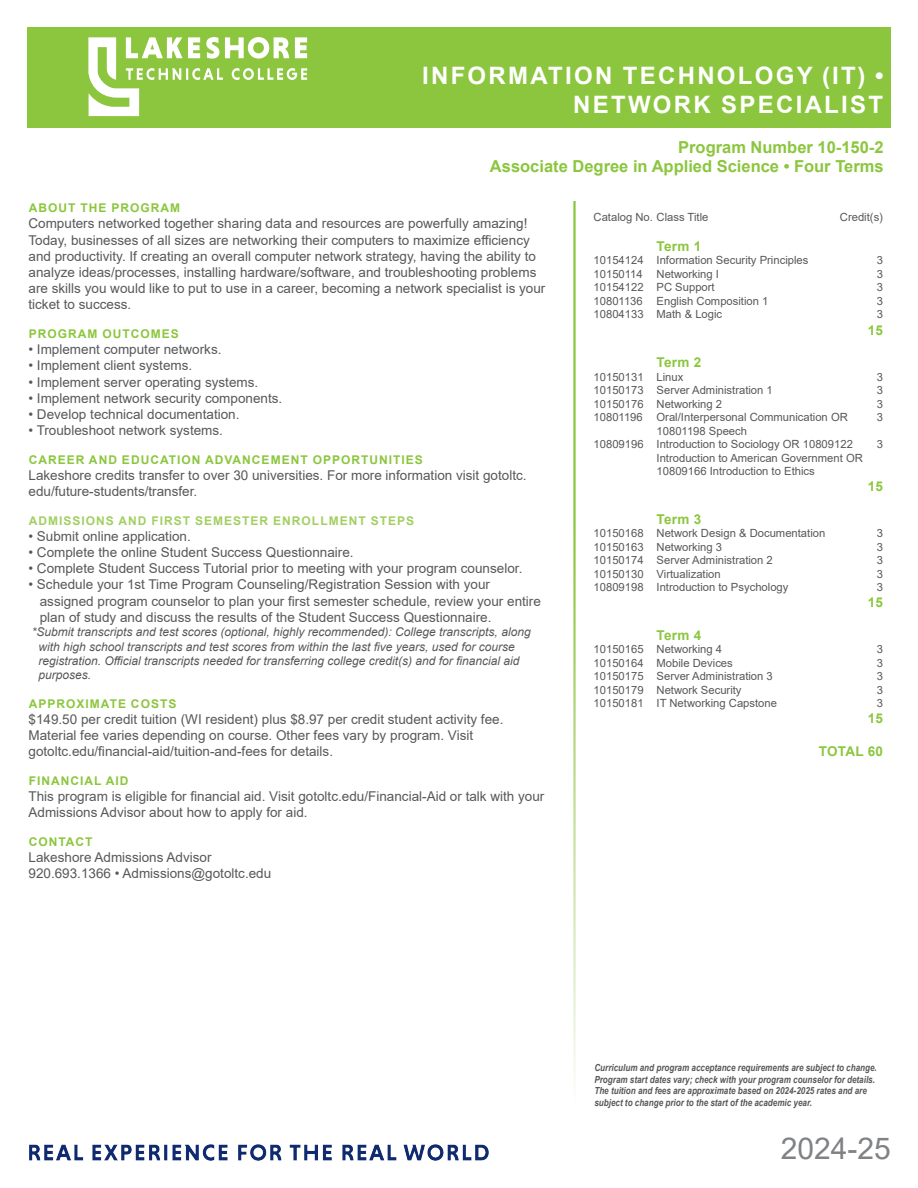
<style>
.page{position:relative;width:918px;height:1188px;background:#fff}
.page>*{position:absolute;margin:0;border:0;box-sizing:border-box;transform-origin:0 0}
.t1{font:30px "Arial";color:#808285}
.t2{font:700 24px "Arial";letter-spacing:.095em;color:#fff}
.t3{font:700 16.5px "Arial";color:#8bc63e}
.Bullet_List{font:13.5px/16.2px "Arial";color:#57585a}
.t4{font:700 13.5px "Arial";letter-spacing:.02em;color:#8bc63e}
.t5{font:italic 12px "Arial";color:#57585a}
.t6{font:700 12px "Arial";letter-spacing:.085em;color:#8bc63e}
.Bullet_List-2{font:700 12px "Arial";letter-spacing:.085em;color:#a2cf62}
.t7{font:11.25px "Arial";color:#57585a}
.t8{font:italic 700 9.75px/11.7px "Arial";color:#57585a;scale:.83 1}
</style>
<div class="page">
<div style="left:27px;top:27px;width:864px;height:100px;background:#8bc63e"></div>
<svg style="left:88px;top:37px;width:219px;height:79px"></svg>
<img style="left:29px;top:1144px;width:460px;height:17px">
<p class="t2" style="left:422px;top:59px;width:463px">INFORMATION TECHNOLOGY (IT) •</p>
<p class="t2" style="left:573px;top:88px;width:311px">NETWORK SPECIALIST</p>
<p class="t3" style="left:678px;top:135px;width:207px">Program Number 10-150-2</p>
<p class="t3" style="left:490px;top:155px;width:395px">Associate Degree in Applied Science • Four Terms</p>
<p class="t6" style="left:29px;top:200px;width:153px">ABOUT THE PROGRAM</p>
<p class="Bullet_List" style="left:28px;top:215px;width:500px">Computers networked together sharing data and resources are powerfully amazing!</p>
<p class="Bullet_List" style="left:28px;top:232px;width:518px">Today, businesses of all sizes are networking their computers to maximize efficiency and productivity. If creating an overall computer network strategy, having the ability to analyze ideas/processes, installing hardware/software, and troubleshooting problems are skills you would like to put to use in a career, becoming a network specialist is your ticket to success.</p>
<p class="t6" style="left:29px;top:325px;width:152px">PROGRAM OUTCOMES</p>
<p class="Bullet_List" style="left:28px;top:341px;width:195px">• Implement computer networks.</p>
<p class="Bullet_List" style="left:28px;top:357px;width:165px">• Implement client systems.</p>
<p class="Bullet_List" style="left:28px;top:374px;width:231px">• Implement server operating systems.</p>
<p class="Bullet_List" style="left:28px;top:390px;width:255px">• Implement network security components.</p>
<p class="Bullet_List" style="left:28px;top:406px;width:213px">• Develop technical documentation.</p>
<p class="Bullet_List" style="left:28px;top:422px;width:196px">• Troubleshoot network systems.</p>
<p class="t6" style="left:29px;top:451px;width:396px">CAREER AND EDUCATION ADVANCEMENT OPPORTUNITIES</p>
<p class="Bullet_List" style="left:28px;top:467px;width:500px">Lakeshore credits transfer to over 30 universities. For more information visit gotoltc. edu/future-students/transfer.</p>
<p class="Bullet_List-2" style="left:29px;top:512px;width:387px">ADMISSIONS AND FIRST SEMESTER ENROLLMENT STEPS</p>
<p class="Bullet_List" style="left:28px;top:528px;width:164px">• Submit online application.</p>
<p class="Bullet_List" style="left:28px;top:544px;width:327px">• Complete the online Student Success Questionnaire.</p>
<p class="Bullet_List" style="left:28px;top:560px;width:495px">• Complete Student Success Tutorial prior to meeting with your program counselor.</p>
<p class="Bullet_List" style="left:28px;top:576px;width:463px">• Schedule your 1st Time Program Counseling/Registration Session with your</p>
<p class="Bullet_List" style="left:40px;top:593px;width:503px">assigned program counselor to plan your first semester schedule, review your entire</p>
<p class="Bullet_List" style="left:40px;top:609px;width:453px">plan of study and discuss the results of the Student Success Questionnaire.</p>
<p class="t5" style="left:32px;top:624px;width:500px">*Submit transcripts and test scores (optional, highly recommended): College transcripts, along</p>
<p class="t5" style="left:39px;top:639px;width:478px">with high school transcripts and test scores from within the last five years, used for course</p>
<p class="t5" style="left:39px;top:653px;width:483px">registration. Official transcripts needed for transferring college credit(s) and for financial aid</p>
<p class="t5" style="left:39px;top:667px;width:54px">purposes.</p>
<p class="t6" style="left:29px;top:695px;width:149px">APPROXIMATE COSTS</p>
<p class="Bullet_List" style="left:28px;top:711px;width:476px">$149.50 per credit tuition (WI resident) plus $8.97 per credit student activity fee.<br>Material fee varies depending on course. Other fees vary by program. Visit</p>
<p class="Bullet_List" style="left:28px;top:743px;width:306px">gotoltc.edu/financial-aid/tuition-and-fees for details.</p>
<p class="t6" style="left:29px;top:772px;width:101px">FINANCIAL AID</p>
<p class="Bullet_List" style="left:28px;top:788px;width:517px">This program is eligible for financial aid. Visit gotoltc.edu/Financial-Aid or talk with your<br>Admissions Advisor about how to apply for aid.</p>
<p class="t6" style="left:29px;top:833px;width:65px">CONTACT</p>
<p class="Bullet_List" style="left:28px;top:849px;width:185px">Lakeshore Admissions Advisor</p>
<p class="Bullet_List" style="left:28px;top:865px;width:244px">920.693.1366 • Admissions@gotoltc.edu</p>
<p class="t7" style="left:594px;top:210px;width:116px">Catalog No. Class Title</p>
<p class="t7" style="left:840px;top:210px;width:45px">Credit(s)</p>
<p class="t4" style="left:657px;top:237px;width:46px">Term 1</p>
<p class="t7" style="left:594px;top:253px;width:216px">10154124 Information Security Principles</p>
<p class="t7" style="left:877px;top:253px;width:8px">3</p>
<p class="t7" style="left:594px;top:266px;width:127px">10150114 Networking I</p>
<p class="t7" style="left:877px;top:266px;width:8px">3</p>
<p class="t7" style="left:594px;top:280px;width:123px">10154122 PC Support</p>
<p class="t7" style="left:877px;top:280px;width:8px">3</p>
<p class="t7" style="left:594px;top:293px;width:176px">10801136 English Composition 1</p>
<p class="t7" style="left:877px;top:293px;width:8px">3</p>
<p class="t7" style="left:594px;top:307px;width:130px">10804133 Math &amp; Logic</p>
<p class="t7" style="left:877px;top:307px;width:8px">3</p>
<p class="t4" style="left:868px;top:320px;width:17px">15</p>
<p class="t4" style="left:657px;top:353px;width:46px">Term 2</p>
<p class="t7" style="left:594px;top:369px;width:91px">10150131 Linux</p>
<p class="t7" style="left:877px;top:369px;width:8px">3</p>
<p class="t7" style="left:594px;top:382px;width:181px">10150173 Server Administration 1</p>
<p class="t7" style="left:877px;top:382px;width:8px">3</p>
<p class="t7" style="left:594px;top:396px;width:130px">10150176 Networking 2</p>
<p class="t7" style="left:877px;top:396px;width:8px">3</p>
<p class="t7" style="left:594px;top:409px;width:256px">10801196 Oral/Interpersonal Communication OR</p>
<p class="t7" style="left:877px;top:409px;width:8px">3</p>
<p class="t7" style="left:657px;top:423px;width:92px">10801198 Speech</p>
<p class="t7" style="left:594px;top:436px;width:261px">10809196 Introduction to Sociology OR 10809122</p>
<p class="t7" style="left:877px;top:436px;width:8px">3</p>
<p class="t7" style="left:657px;top:450px;width:208px">Introduction to American Government OR</p>
<p class="t7" style="left:657px;top:463px;width:160px">10809166 Introduction to Ethics</p>
<p class="t4" style="left:868px;top:477px;width:17px">15</p>
<p class="t4" style="left:657px;top:509px;width:46px">Term 3</p>
<p class="t7" style="left:594px;top:525px;width:233px">10150168 Network Design &amp; Documentation</p>
<p class="t7" style="left:877px;top:525px;width:8px">3</p>
<p class="t7" style="left:594px;top:539px;width:130px">10150163 Networking 3</p>
<p class="t7" style="left:877px;top:539px;width:8px">3</p>
<p class="t7" style="left:594px;top:552px;width:181px">10150174 Server Administration 2</p>
<p class="t7" style="left:877px;top:552px;width:8px">3</p>
<p class="t7" style="left:594px;top:566px;width:129px">10150130 Virtualization</p>
<p class="t7" style="left:877px;top:566px;width:8px">3</p>
<p class="t7" style="left:594px;top:579px;width:196px">10809198 Introduction to Psychology</p>
<p class="t7" style="left:877px;top:579px;width:8px">3</p>
<p class="t4" style="left:868px;top:593px;width:17px">15</p>
<p class="t4" style="left:657px;top:625px;width:46px">Term 4</p>
<p class="t7" style="left:594px;top:642px;width:130px">10150165 Networking 4</p>
<p class="t7" style="left:877px;top:642px;width:8px">3</p>
<p class="t7" style="left:594px;top:655px;width:141px">10150164 Mobile Devices</p>
<p class="t7" style="left:877px;top:655px;width:8px">3</p>
<p class="t7" style="left:594px;top:669px;width:181px">10150175 Server Administration 3</p>
<p class="t7" style="left:877px;top:669px;width:8px">3</p>
<p class="t7" style="left:594px;top:682px;width:150px">10150179 Network Security</p>
<p class="t7" style="left:877px;top:682px;width:8px">3</p>
<p class="t7" style="left:594px;top:696px;width:185px">10150181 IT Networking Capstone</p>
<p class="t7" style="left:877px;top:696px;width:8px">3</p>
<p class="t4" style="left:868px;top:709px;width:17px">15</p>
<p class="t4" style="left:819px;top:742px;width:66px">TOTAL 60</p>
<p class="t8" style="left:594px;top:1062px;width:342px">Curriculum and program acceptance requirements are subject to change.<br>Program start dates vary; check with your program counselor for details.<br>The tuition and fees are approximate based on 2024-2025 rates and are subject to change prior to the start of the academic year.</p>
<h1 class="t1" style="left:781px;top:1128px;width:112px">2024-25</h1>
</div>
